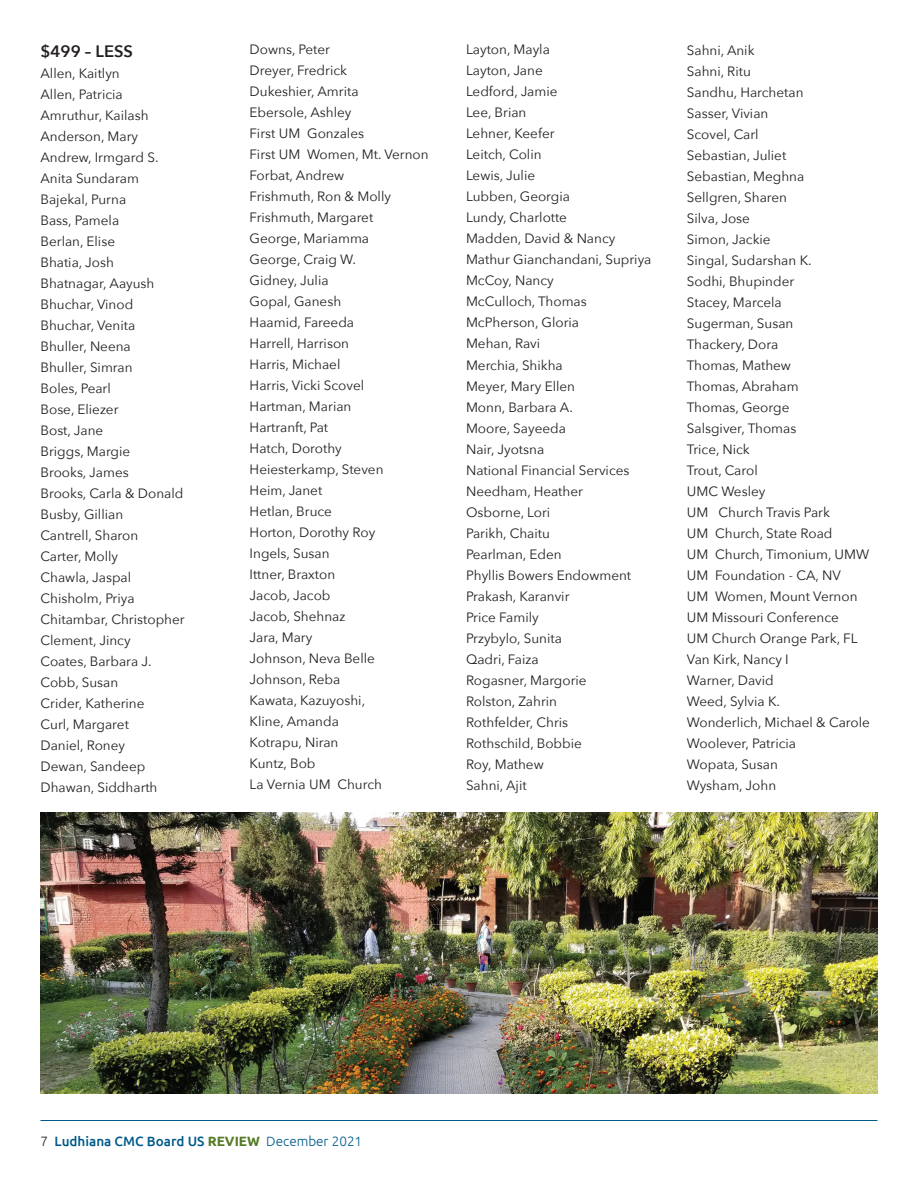
<style>
.page{position:relative;width:918px;height:1188px;background:#fff}
.page>*{position:absolute;margin:0;border:0;box-sizing:border-box;transform-origin:0 0}
.t1{font:600 16.5px "Avenir Next";color:#231f20}
.t2{font:13.5px/21px "Avenir Next";color:#231f20}
.t3{font:500 13.5px "Ubuntu";color:#005b89}
.s1{font-weight:300;color:#231f20}
.s2{font-weight:700;color:#547a24}
.s3{font-weight:300}
</style>
<div class="page">
<hr style="left:40px;top:1120px;width:838px;height:1px;background:#005b89">
<img style="left:40px;top:812px;width:838px;height:282px">
<p class="t1" style="left:40px;top:37px;width:94px">$499 – LESS</p>
<p class="t2" style="left:40px;top:62px;width:146px">Allen, Kaitlyn<br>Allen, Patricia<br>Amruthur, Kailash<br>Anderson, Mary<br>Andrew, Irmgard S.<br>Anita Sundaram<br>Bajekal, Purna<br>Bass, Pamela<br>Berlan, Elise<br>Bhatia, Josh<br>Bhatnagar, Aayush<br>Bhuchar, Vinod<br>Bhuchar, Venita<br>Bhuller, Neena<br>Bhuller, Simran<br>Boles, Pearl<br>Bose, Eliezer<br>Bost, Jane<br>Briggs, Margie<br>Brooks, James<br>Brooks, Carla &amp; Donald<br>Busby, Gillian<br>Cantrell, Sharon<br>Carter, Molly<br>Chawla, Jaspal<br>Chisholm, Priya<br>Chitambar, Christopher<br>Clement, Jincy<br>Coates, Barbara J.<br>Cobb, Susan<br>Crider, Katherine<br>Curl, Margaret<br>Daniel, Roney<br>Dewan, Sandeep<br>Dhawan, Siddharth</p>
<p class="t2" style="left:250px;top:38px;width:181px">Downs, Peter<br>Dreyer, Fredrick<br>Dukeshier, Amrita<br>Ebersole, Ashley<br>First UM Gonzales<br>First UM Women, Mt. Vernon<br>Forbat, Andrew<br>Frishmuth, Ron &amp; Molly<br>Frishmuth, Margaret<br>George, Mariamma<br>George, Craig W.<br>Gidney, Julia<br>Gopal, Ganesh<br>Haamid, Fareeda<br>Harrell, Harrison<br>Harris, Michael<br>Harris, Vicki Scovel<br>Hartman, Marian<br>Hartranft, Pat<br>Hatch, Dorothy<br>Heiesterkamp, Steven<br>Heim, Janet<br>Hetlan, Bruce<br>Horton, Dorothy Roy<br>Ingels, Susan<br>Ittner, Braxton<br>Jacob, Jacob<br>Jacob, Shehnaz<br>Jara, Mary<br>Johnson, Neva Belle<br>Johnson, Reba<br>Kawata, Kazuyoshi,<br>Kline, Amanda<br>Kotrapu, Niran<br>Kuntz, Bob<br>La Vernia UM Church</p>
<p class="t2" style="left:466px;top:39px;width:187px">Layton, Mayla<br>Layton, Jane<br>Ledford, Jamie<br>Lee, Brian<br>Lehner, Keefer<br>Leitch, Colin<br>Lewis, Julie<br>Lubben, Georgia<br>Lundy, Charlotte<br>Madden, David &amp; Nancy<br>Mathur Gianchandani, Supriya<br>McCoy, Nancy<br>McCulloch, Thomas<br>McPherson, Gloria<br>Mehan, Ravi<br>Merchia, Shikha<br>Meyer, Mary Ellen<br>Monn, Barbara A.<br>Moore, Sayeeda<br>Nair, Jyotsna<br>National Financial Services<br>Needham, Heather<br>Osborne, Lori<br>Parikh, Chaitu<br>Pearlman, Eden<br>Phyllis Bowers Endowment<br>Prakash, Karanvir<br>Price Family<br>Przybylo, Sunita<br>Qadri, Faiza<br>Rogasner, Margorie<br>Rolston, Zahrin<br>Rothfelder, Chris<br>Rothschild, Bobbie<br>Roy, Mathew<br>Sahni, Ajit</p>
<p class="t2" style="left:687px;top:39px;width:185px">Sahni, Anik<br>Sahni, Ritu<br>Sandhu, Harchetan<br>Sasser, Vivian<br>Scovel, Carl<br>Sebastian, Juliet<br>Sebastian, Meghna<br>Sellgren, Sharen<br>Silva, Jose<br>Simon, Jackie<br>Singal, Sudarshan K.<br>Sodhi, Bhupinder<br>Stacey, Marcela<br>Sugerman, Susan<br>Thackery, Dora<br>Thomas, Mathew<br>Thomas, Abraham<br>Thomas, George<br>Salsgiver, Thomas<br>Trice, Nick<br>Trout, Carol<br>UMC Wesley<br>UM Church Travis Park<br>UM Church, State Road<br>UM Church, Timonium, UMW<br>UM Foundation - CA, NV<br>UM Women, Mount Vernon<br>UM Missouri Conference<br>UM Church Orange Park, FL<br>Van Kirk, Nancy I<br>Warner, David<br>Weed, Sylvia K.<br>Wonderlich, Michael &amp; Carole<br>Woolever, Patricia<br>Wopata, Susan<br>Wysham, John</p>
<p class="t3" style="left:40px;top:1133px;width:323px"><span class="s1">7</span> Ludhiana CMC Board US <span class="s2">REVIEW</span> <span class="s3">December 2021</span></p>
</div>
